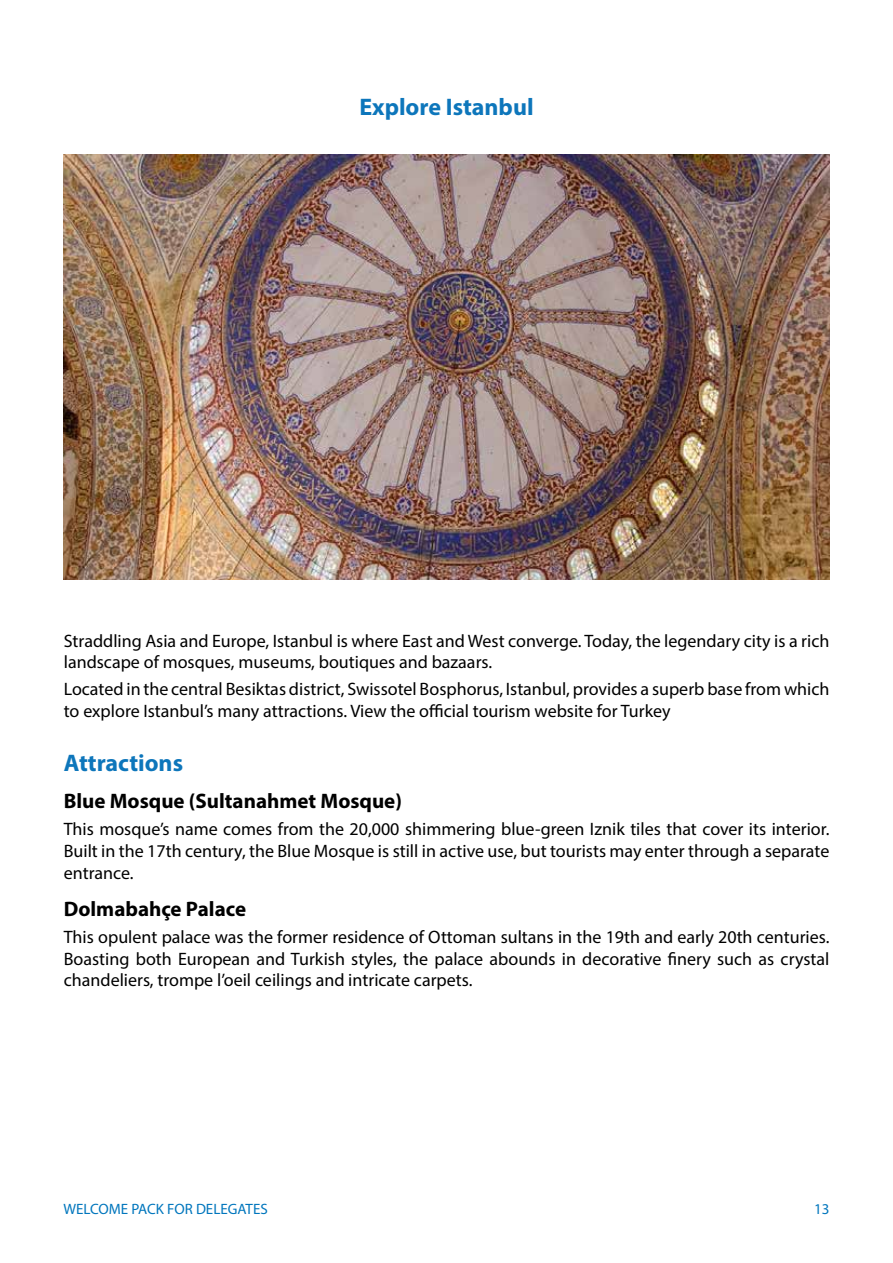
<style>
.page{position:relative;width:893px;height:1263px;background:#fff}
.page>*{position:absolute;margin:0;border:0;box-sizing:border-box;transform-origin:0 0}
.t1{font:700 24px "Myriad Pro";color:#0d76bb}
.t2{font:700 21px "Myriad Pro";color:#000}
.t3{font:18px/21.6px "Myriad Pro";color:#000}
.t4{font:15px "Myriad Pro";color:#0076bd}
</style>
<div class="page">
<img style="left:64px;top:154px;width:765px;height:426px">
<h1 class="t1" style="left:359px;top:92px;width:176px">Explore Istanbul</h1>
<p class="t3" style="left:64px;top:629px;width:767px">Straddling Asia and Europe, Istanbul is where East and West converge. Today, the legendary city is a rich landscape of mosques, museums, boutiques and bazaars.</p>
<p class="t3" style="left:64px;top:678px;width:767px">Located in the central Besiktas district, Swissotel Bosphorus, Istanbul, provides a superb base from which to explore Istanbul’s many attractions. View the official tourism website for Turkey</p>
<h1 class="t1" style="left:64px;top:747px;width:121px">Attractions</h1>
<p class="t2" style="left:64px;top:787px;width:340px">Blue Mosque (Sultanahmet Mosque)</p>
<p class="t3" style="left:64px;top:818px;width:767px;text-align:justify">This mosque’s name comes from the 20,000 shimmering blue-green Iznik tiles that cover its interior.<br>Built in the 17th century, the Blue Mosque is still in active use, but tourists may enter through a separate entrance.</p>
<p class="t2" style="left:64px;top:895px;width:184px">Dolmabahçe Palace</p>
<p class="t3" style="left:64px;top:926px;width:767px;text-align:justify">This opulent palace was the former residence of Ottoman sultans in the 19th and early 20th centuries.<br>Boasting both European and Turkish styles, the palace abounds in decorative finery such as crystal chandeliers, trompe l’oeil ceilings and intricate carpets.</p>
<p class="t4" style="left:64px;top:1200px;width:206px">WELCOME PACK FOR DELEGATES</p>
<p class="t4" style="left:814px;top:1200px;width:17px">13</p>
</div>
